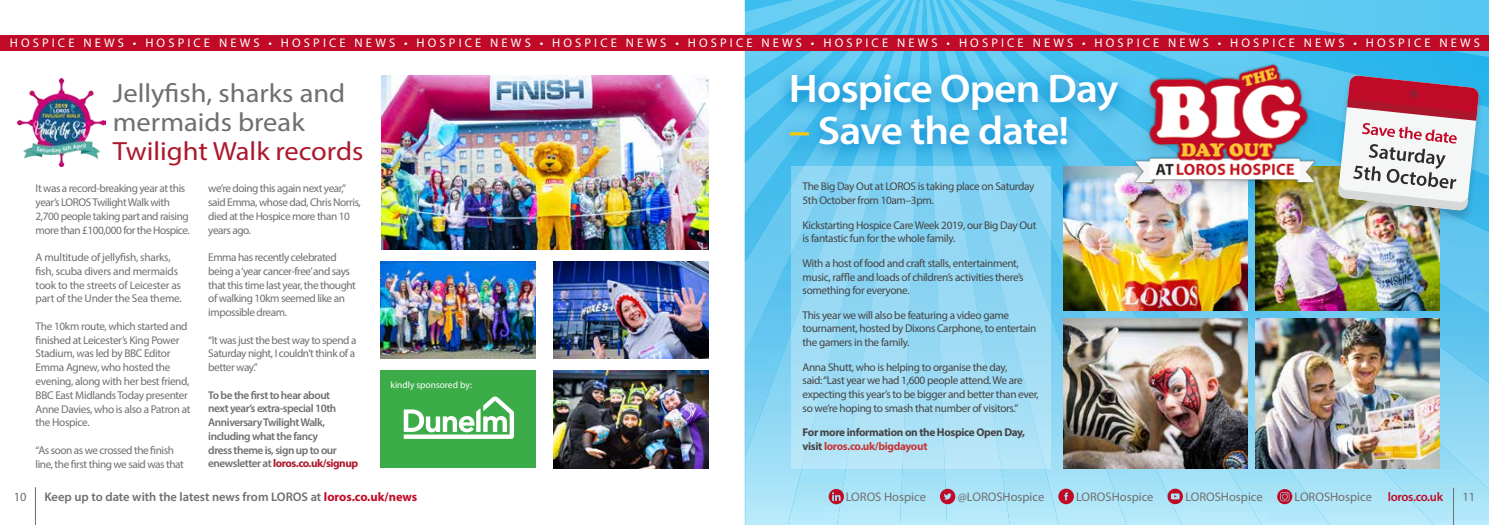
<style>
.page{position:relative;width:1489px;height:525px;background:#fff}
.page>*{position:absolute;margin:0;border:0;box-sizing:border-box;transform-origin:0 0}
.t1{font:600 40px "Myriad Pro";letter-spacing:-.02em;color:#fff;scale:1.08 1}
.t2{font:26.38px/29.1px "Myriad Pro";color:#706f6f;scale:1.08 1}
.t3{font:26.38px "Myriad Pro";color:#ad182d;scale:1.08 1}
.t4{font:12.5px "Myriad Pro";letter-spacing:.25em;color:#fff}
.t5{font:12.5px "Myriad Pro";color:#706f6f}
.t6{font:600 12.5px "Myriad Pro";color:#706f6f}
.t7{font:600 12.5px "Myriad Pro";letter-spacing:-.025em;color:#c10a27}
.t8{font:11.25px/13.8px "Myriad Pro";letter-spacing:-.04em;color:#706f6f}
.t9{font:11.25px/13.8px "Myriad Pro";letter-spacing:-.03em;color:#454444}
.t10{font:600 11.25px/13.8px "Myriad Pro";letter-spacing:-.04em;color:#706f6f}
.t11{font:11.25px/13.8px "Myriad Pro";letter-spacing:-.02em;color:#706f6f}
.t12{font:700 11.25px/13.8px "Myriad Pro";letter-spacing:-.03em;color:#454444}
.t13{font:9.5px "Myriad Pro";color:#fff}
.s1{color:#fdc600}
.s2{color:#c93639}
.s3{font-weight:700;color:#ad182d}
.s4{font-weight:700;color:#c10a27}
</style>
<div class="page">
<hr style="left:35px;top:487px;width:1px;height:37px;background:#706f6f">
<img style="left:381px;top:76px;width:327px;height:173px">
<img style="left:744px;top:458px;width:1px;height:66px">
<img style="left:744px;top:51px;width:1px;height:301px">
<img style="left:919px;top:0;width:25px;height:63px">
<img style="left:744px;top:352px;width:1px;height:106px">
<img style="left:745px;top:262px;width:43px;height:194px">
<img style="left:788px;top:0;width:131px;height:524px">
<img style="left:744px;top:132px;width:1px;height:131px">
<img style="left:745px;top:0;width:160px;height:262px">
<svg style="left:744px;top:77px;width:1px;height:22px"></svg>
<img style="left:745px;top:0;width:136px;height:99px">
<img style="left:1329px;top:0;width:159px;height:524px">
<img style="left:944px;top:0;width:385px;height:524px">
<svg style="left:790px;top:166px;width:260px;height:302px;background:#99d9f4"></svg>
<svg style="left:776px;top:63px;width:344px;height:100px;background:#45b7e8"></svg>
<img style="left:1062px;top:166px;width:184px;height:144px">
<img style="left:1255px;top:166px;width:184px;height:144px">
<img style="left:1062px;top:318px;width:184px;height:150px">
<img style="left:1255px;top:318px;width:184px;height:150px">
<div style="left:0;top:35px;width:1488px;height:15px;background:#c10a27"></div>
<div style="left:1331px;top:76px;width:154px;height:148px;background:#1d1d1b;opacity:.2"></div>
<svg style="left:1337px;top:75px;width:141px;height:135px"></svg>
<div style="left:1120px;top:60px;width:208px;height:148px;background:#1d1d1b;opacity:.1"></div>
<img style="left:1121px;top:56px;width:206px;height:137px">
<hr style="left:1453px;top:487px;width:1px;height:37px;background:#706f6f">
<img style="left:553px;top:261px;width:155px;height:97px">
<svg style="left:939px;top:488px;width:16px;height:16px"></svg>
<svg style="left:1058px;top:488px;width:15px;height:16px"></svg>
<svg style="left:1167px;top:488px;width:15px;height:16px"></svg>
<svg style="left:828px;top:488px;width:16px;height:16px"></svg>
<svg style="left:1276px;top:488px;width:16px;height:16px"></svg>
<img style="left:381px;top:261px;width:155px;height:97px">
<div style="left:381px;top:370px;width:155px;height:98px;background:#3cac49"></div>
<img style="left:553px;top:370px;width:155px;height:98px">
<svg style="left:403px;top:396px;width:111px;height:42px"></svg>
<img style="left:18px;top:78px;width:88px;height:88px">
<p class="t4" style="left:10px;top:35px;width:1471px">HOSPICE NEWS • HOSPICE NEWS • HOSPICE NEWS • HOSPICE NEWS • HOSPICE NEWS • HOSPICE NEWS • HOSPICE NEWS • HOSPICE NEWS • HOSPICE NEWS • HOSPICE NEWS • HOSPICE NEWS</p>
<h2 class="t2" style="left:113px;top:78px;width:217px">Jellyfish, sharks and mermaids break</h2>
<h2 class="t3" style="left:113px;top:135px;width:233px">Twilight Walk records</h2>
<p class="t8" style="left:36px;top:181px;width:156px">It was a record-breaking year at this year’s LOROS Twilight Walk with 2,700 people taking part and raising more than £100,000 for the Hospice.</p>
<p class="t11" style="left:36px;top:250px;width:148px">A multitude of jellyfish, sharks, fish, scuba divers and mermaids took to the streets of Leicester as part of the Under the Sea theme.</p>
<p class="t8" style="left:36px;top:319px;width:156px">The 10km route, which started and finished at Leicester’s King Power<br>Stadium, was led by BBC Editor<br>Emma Agnew, who hosted the evening, along with her best friend,<br>BBC East Midlands Today presenter<br>Anne Davies, who is also a Patron at the Hospice.</p>
<p class="t8" style="left:36px;top:442px;width:150px">“As soon as we crossed the finish line, the first thing we said was that</p>
<h1 class="t1" style="left:789px;top:63px;width:306px">Hospice Open Day</h1>
<h1 class="t1" style="left:789px;top:105px;width:261px"><span class="s1">–</span> Save the date!</h1>
<p class="t9" style="left:802px;top:179px;width:233px">The Big Day Out at LOROS is taking place on Saturday<br>5th October from 10am–3pm.</p>
<p class="t9" style="left:802px;top:218px;width:235px">Kickstarting Hospice Care Week 2019, our Big Day Out is fantastic fun for the whole family.</p>
<p class="t9" style="left:802px;top:256px;width:223px">With a host of food and craft stalls, entertainment, music, raffle and loads of children’s activities there’s something for everyone.</p>
<p class="t9" style="left:802px;top:308px;width:235px">This year we will also be featuring a video game tournament, hosted by Dixons Carphone, to entertain the gamers in the family.</p>
<p class="t9" style="left:802px;top:359px;width:238px">Anna Shutt, who is helping to organise the day,<br>said: “Last year we had 1,600 people attend. We are expecting this year’s to be bigger and better than ever, so we’re hoping to smash that number of visitors.”</p>
<p class="t12" style="left:802px;top:425px;width:224px">For more information on the Hospice Open Day, visit <span class="s2">loros.co.uk/bigdayout</span></p>
<p class="t8" style="left:208px;top:181px;width:154px">we’re doing this again next year,” said Emma, whose dad, Chris Norris, died at the Hospice more than 10 years ago.</p>
<p class="t8" style="left:208px;top:250px;width:149px">Emma has recently celebrated being a ‘year cancer-free’and says that this time last year, the thought of walking 10km seemed like an impossible dream.</p>
<p class="t8" style="left:208px;top:332px;width:150px">“It was just the best way to spend a<br>Saturday night, I couldn’t think of a better way.”</p>
<p class="t10" style="left:208px;top:387px;width:151px">To be the first to hear about<br>next year’s extra-special 10th<br>Anniversary Twilight Walk, including what the fancy<br>dress theme is, sign up to our enewsletter at <span class="s3">loros.co.uk/signup</span></p>
<p class="t13" style="left:390px;top:378px;width:83px">kindly sponsored by:</p>
<p class="t5" style="left:14px;top:488px;width:14px">10</p>
<p class="t6" style="left:44px;top:488px;width:374px">Keep up to date with the latest news from LOROS at <span class="s4">loros.co.uk/news</span></p>
<p class="t5" style="left:845px;top:488px;width:81px">LOROS Hospice</p>
<p class="t5" style="left:957px;top:488px;width:88px">@LOROSHospice</p>
<p class="t5" style="left:1076px;top:488px;width:79px">LOROSHospice</p>
<p class="t5" style="left:1185px;top:488px;width:79px">LOROSHospice</p>
<p class="t5" style="left:1294px;top:488px;width:79px">LOROSHospice</p>
<p class="t7" style="left:1387px;top:488px;width:57px">loros.co.uk</p>
<p class="t5" style="left:1462px;top:489px;width:14px">11</p>
</div>
